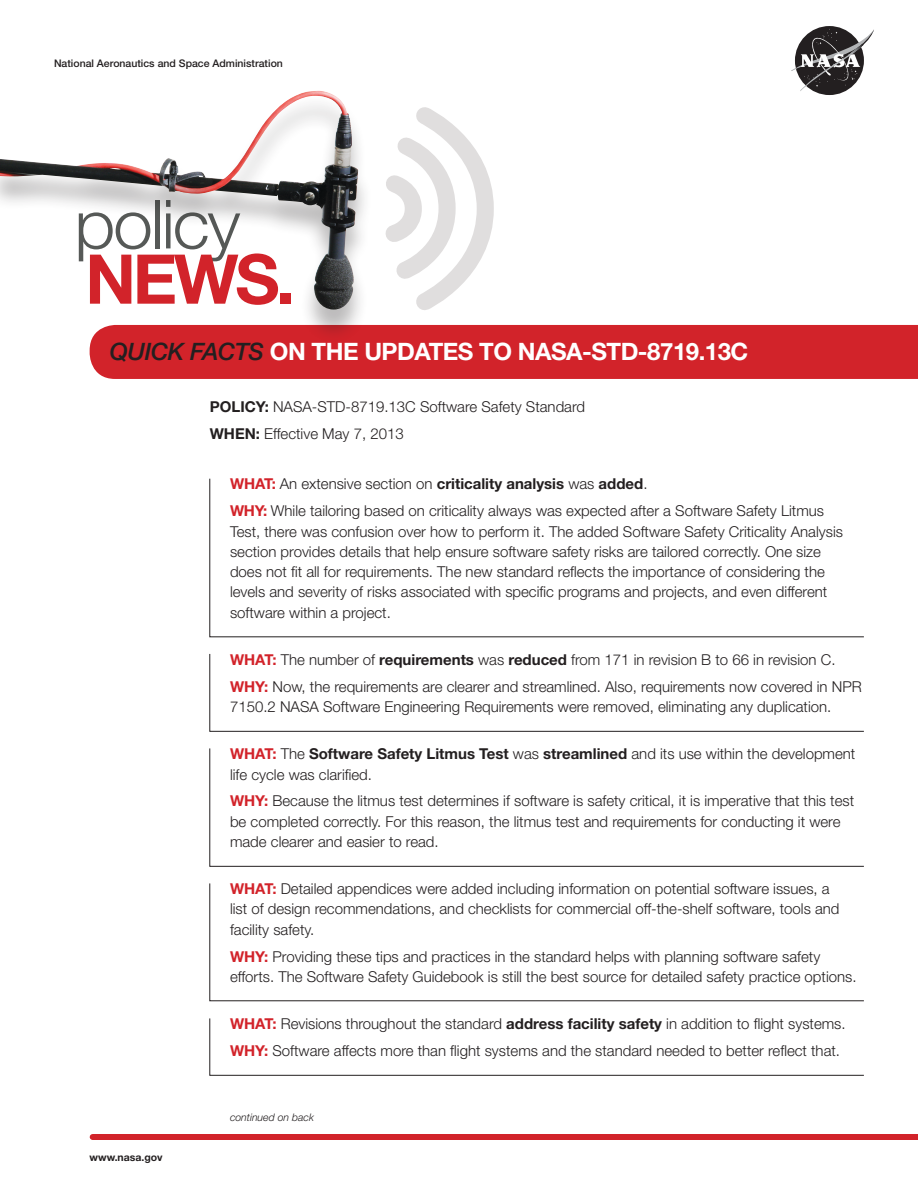
<style>
.page{position:relative;width:918px;height:1188px;background:#fff}
.page>*{position:absolute;margin:0;border:0;box-sizing:border-box;transform-origin:0 0}
.t1{font:700 68.7px "Helvetica Neue LT Std";color:#d2232a}
.t2{font:300 67.8px "Helvetica Neue LT Std";letter-spacing:-.03em;color:#565957;scale:1.05 1}
.t3{font:700 24px "Helvetica Neue LT Std";letter-spacing:-.02em;color:#fff}
.t4{font:300 15px/20.2px "Helvetica Neue LT Std";color:#231f20}
.t5{font:500 10.5px "Helvetica Neue LT Std";color:#231f20}
.No_Spacing{font:italic 300 10.5px "Helvetica Neue LT Std";color:#231f20}
.t6{font:700 10.5px "Helvetica Neue LT Std";color:#231f20}
.s1{font-weight:300;color:#fff}
.s2{font-weight:500;font-style:italic;color:#231f20}
.s3{font-weight:700}
.s4{font-weight:700;color:#d2232a}
</style>
<div class="page">
<div style="left:90px;top:325px;width:828px;height:54px;background:#d2232a"></div>
<div style="left:93px;top:1134px;width:825px;height:6px;background:#d2232a"></div>
<svg style="left:209px;top:478px;width:655px;height:160px"></svg>
<svg style="left:209px;top:654px;width:655px;height:78px"></svg>
<svg style="left:209px;top:748px;width:655px;height:119px"></svg>
<svg style="left:209px;top:883px;width:655px;height:119px"></svg>
<svg style="left:209px;top:1018px;width:655px;height:58px"></svg>
<div style="left:795px;top:26px;width:69px;height:69px;background:#231f20;border-radius:50%"></div>
<svg style="left:791px;top:29px;width:83px;height:62px"></svg>
<svg style="left:385px;top:107px;width:109px;height:203px"></svg>
<div style="left:0;top:95px;width:373px;height:249px;background:#231f20;opacity:.3"></div>
<p class="t5" style="left:54px;top:57px;width:230px">National Aeronautics and Space Administration</p>
<p class="t2" style="left:75px;top:183px;width:160px">policy</p>
<p class="t1" style="left:85px;top:237px;width:227px">NEWS.<span class="s1">.</span></p>
<p class="t3" style="left:110px;top:337px;width:640px"><span class="s2">QUICK FACTS</span> ON THE UPDATES TO NASA-STD-8719.13C</p>
<p class="t4" style="left:210px;top:393px;width:377px;line-height:27px"><span class="s3">POLICY:</span> NASA-STD-8719.13C Software Safety Standard<br><span class="s3">WHEN:</span> Effective May 7, 2013</p>
<p class="t4" style="left:230px;top:470px;width:596px;line-height:27px"><span class="s4">WHAT:</span> An extensive section on <span class="s3">criticality analysis</span> was <span class="s3">added</span>.<br><span class="s4">WHY:</span> While tailoring based on criticality always was expected after a Software Safety Litmus</p>
<p class="t4" style="left:230px;top:521px;width:614px">Test, there was confusion over how to perform it. The added Software Safety Criticality Analysis section provides details that help ensure software safety risks are tailored correctly. One size does not fit all for requirements. The new standard reflects the importance of considering the levels and severity of risks associated with specific programs and projects, and even different software within a project.</p>
<p class="t4" style="left:230px;top:646px;width:633px;line-height:27px"><span class="s4">WHAT:</span> The number of <span class="s3">requirements</span> was <span class="s3">reduced</span> from 171 in revision B to 66 in revision C.<br><span class="s4">WHY:</span> Now, the requirements are clearer and streamlined. Also, requirements now covered in NPR</p>
<p class="t4" style="left:230px;top:696px;width:603px">7150.2 NASA Software Engineering Requirements were removed, eliminating any duplication.</p>
<p class="t4" style="left:230px;top:743px;width:627px"><span class="s4">WHAT:</span> The <span class="s3">Software Safety Litmus Test</span> was <span class="s3">streamlined</span> and its use within the development life cycle was clarified.</p>
<p class="t4" style="left:230px;top:791px;width:626px"><span class="s4">WHY:</span> Because the litmus test determines if software is safety critical, it is imperative that this test be completed correctly. For this reason, the litmus test and requirements for conducting it were made clearer and easier to read.</p>
<p class="t4" style="left:230px;top:878px;width:611px"><span class="s4">WHAT:</span> Detailed appendices were added including information on potential software issues, a list of design recommendations, and checklists for commercial off-the-shelf software, tools and facility safety.</p>
<p class="t4" style="left:230px;top:946px;width:628px"><span class="s4">WHY:</span> Providing these tips and practices in the standard helps with planning software safety efforts. The Software Safety Guidebook is still the best source for detailed safety practice options.</p>
<p class="t4" style="left:230px;top:1010px;width:617px;line-height:27px"><span class="s4">WHAT:</span> Revisions throughout the standard <span class="s3">address facility safety</span> in addition to flight systems.<br><span class="s4">WHY:</span> Software affects more than flight systems and the standard needed to better reflect that.</p>
<p class="t6" style="left:90px;top:1150px;width:75px">www.nasa.gov</p>
<p class="No_Spacing" style="left:230px;top:1111px;width:85px">continued on back</p>
</div>
